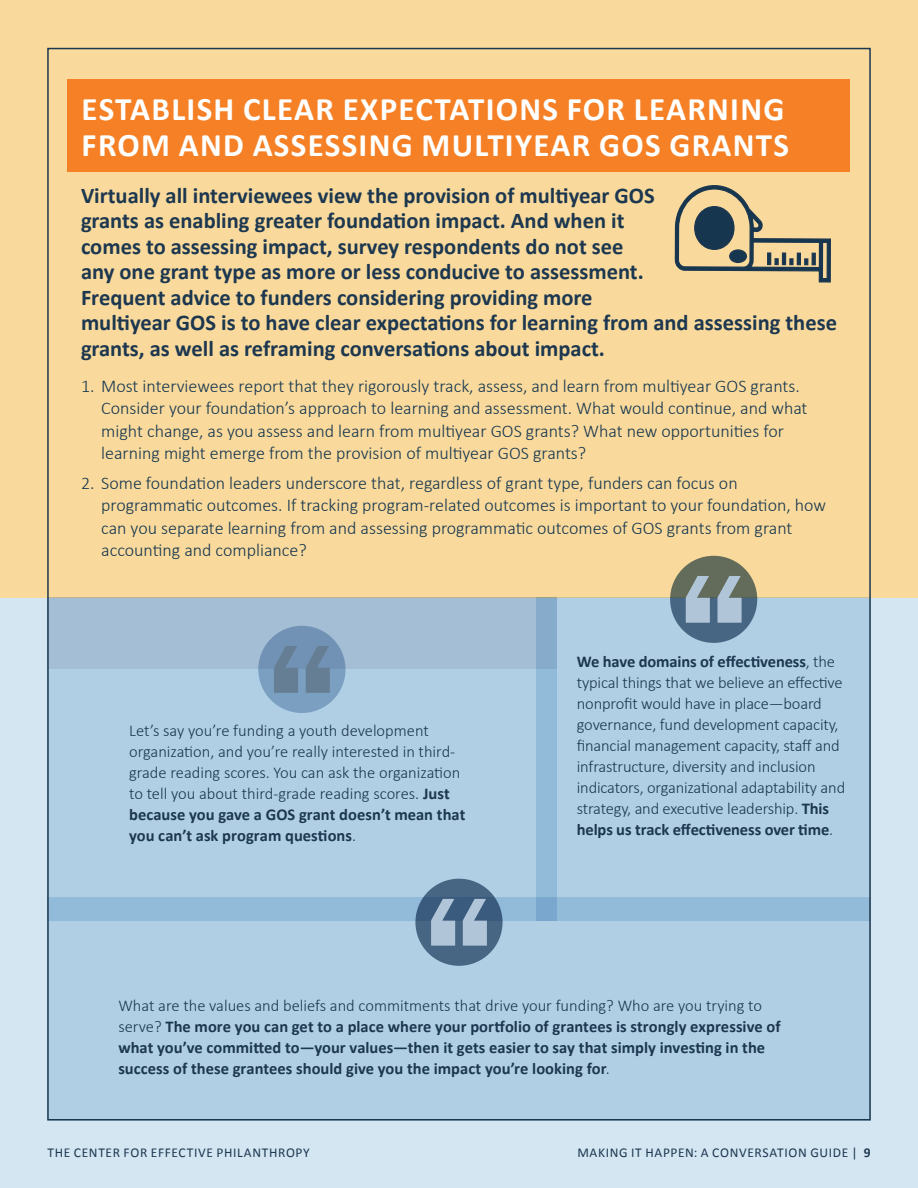
<style>
.page{position:relative;width:918px;height:1188px;background:#fff}
.page>*{position:absolute;margin:0;border:0;box-sizing:border-box;transform-origin:0 0}
.page_sub-_headline{font:700 33px/36px "Calibri";letter-spacing:.04em;color:#fff}
.INTRO{font:700 22.5px/25.5px "Calibri";color:#1c374f}
.t1{font:300 18px/22.5px "Calibri";color:#16364f}
.t2{font:300 16.5px/21px "Calibri";letter-spacing:-.01em;color:#1c374f}
.t3{font:700 16.5px/21px "Calibri";color:#1c374f}
.t4{font:13.5px "Calibri";letter-spacing:.05em;color:#1c374f}
.s1{font-weight:700}
.s2{font-weight:300}
</style>
<div class="page">
<div style="left:0;top:0;width:918px;height:598px;background:#f9da9c"></div>
<div style="left:0;top:598px;width:918px;height:590px;background:#d4e6f2"></div>
<div style="left:47px;top:897px;width:824px;height:223px;background:#b0cfe5"></div>
<svg style="left:50px;top:669px;width:486px;height:252px;background:#adcde3"></svg>
<svg style="left:536px;top:598px;width:332px;height:323px;background:#aacae2"></svg>
<div style="left:47px;top:598px;width:510px;height:71px;background:#a3bed5"></div>
<div style="left:68px;top:80px;width:782px;height:92px;background:#f58025"></div>
<svg style="left:674px;top:47px;width:158px;height:806px"></svg>
<svg style="left:675px;top:186px;width:155px;height:96px"></svg>
<div style="left:698px;top:210px;width:33px;height:36px;background:#16364f;border-radius:50%"></div>
<div style="left:697px;top:209px;width:35px;height:38px;border:1px solid #1c374f;border-radius:50%"></div>
<div style="left:730px;top:250px;width:16px;height:12px;background:#16364f;border-radius:50%"></div>
<div style="left:729px;top:249px;width:18px;height:14px;border:2px solid #1c374f;border-radius:50%"></div>
<svg style="left:670px;top:556px;width:87px;height:87px;background:#556970"></svg>
<div style="left:415px;top:879px;width:88px;height:87px;background:#466684;border-radius:50%"></div>
<svg style="left:686px;top:576px;width:24px;height:47px"></svg>
<svg style="left:717px;top:576px;width:25px;height:47px"></svg>
<svg style="left:431px;top:899px;width:24px;height:47px"></svg>
<svg style="left:463px;top:899px;width:24px;height:47px"></svg>
<div style="left:258px;top:626px;width:88px;height:87px;background:#799dbe;border-radius:50%"></div>
<svg style="left:274px;top:646px;width:24px;height:47px"></svg>
<svg style="left:306px;top:646px;width:24px;height:47px"></svg>
<p class="page_sub-_headline" style="left:82px;top:91px;width:709px">ESTABLISH CLEAR EXPECTATIONS FOR LEARNING<br>FROM AND ASSESSING MULTIYEAR GOS GRANTS</p>
<p class="INTRO" style="left:81px;top:183px;width:757px">Virtually all interviewees view the provision of multiyear GOS<br>grants as enabling greater foundation impact. And when it<br>comes to assessing impact, survey respondents do not see<br>any one grant type as more or less conducive to assessment.<br>Frequent advice to funders considering providing more<br>multiyear GOS is to have clear expectations for learning from and assessing these grants, as well as reframing conversations about impact.</p>
<p class="t1" style="left:101px;top:374px;width:708px;text-indent:-20px">1. Most interviewees report that they rigorously track, assess, and learn from multiyear GOS grants.<br>Consider your foundation’s approach to learning and assessment. What would continue, and what might change, as you assess and learn from multiyear GOS grants? What new opportunities for learning might emerge from the provision of multiyear GOS grants?</p>
<p class="t1" style="left:101px;top:471px;width:726px;text-indent:-20px">2. Some foundation leaders underscore that, regardless of grant type, funders can focus on programmatic outcomes. If tracking program-related outcomes is important to your foundation, how can you separate learning from and assessing programmatic outcomes of GOS grants from grant accounting and compliance?</p>
<p class="t2" style="left:129px;top:719px;width:338px">Let’s say you’re funding a youth development organization, and you’re really interested in third&shy;grade reading scores. You can ask the organization to tell you about third-grade reading scores. <span class="s1">Just because you gave a GOS grant doesn’t mean that you can’t ask program questions</span>.</p>
<p class="t2" style="left:577px;top:651px;width:270px"><span class="s1">We have domains of effectiveness</span>, the typical things that we believe an effective nonprofit would have in place—board governance, fund development capacity, financial management capacity, staff and infrastructure, diversity and inclusion indicators, organizational adaptability and strategy, and executive leadership. <span class="s1">This helps us track effectiveness over time</span>.</p>
<p class="t3" style="left:118px;top:995px;width:664px"><span class="s2">What are the values and beliefs and commitments that drive your funding? Who are you trying to serve?</span> The more you can get to a place where your portfolio of grantees is strongly expressive of what you’ve committed to—your values—then it gets easier to say that simply investing in the success of these grantees should give you the impact you’re looking for<span class="s2">.</span></p>
<p class="t4" style="left:47px;top:1144px;width:264px">THE CENTER FOR EFFECTIVE PHILANTHROPY</p>
<p class="t4" style="left:577px;top:1144px;width:295px">MAKING IT HAPPEN: A CONVERSATION GUIDE | <span class="s1">9</span></p>
</div>
